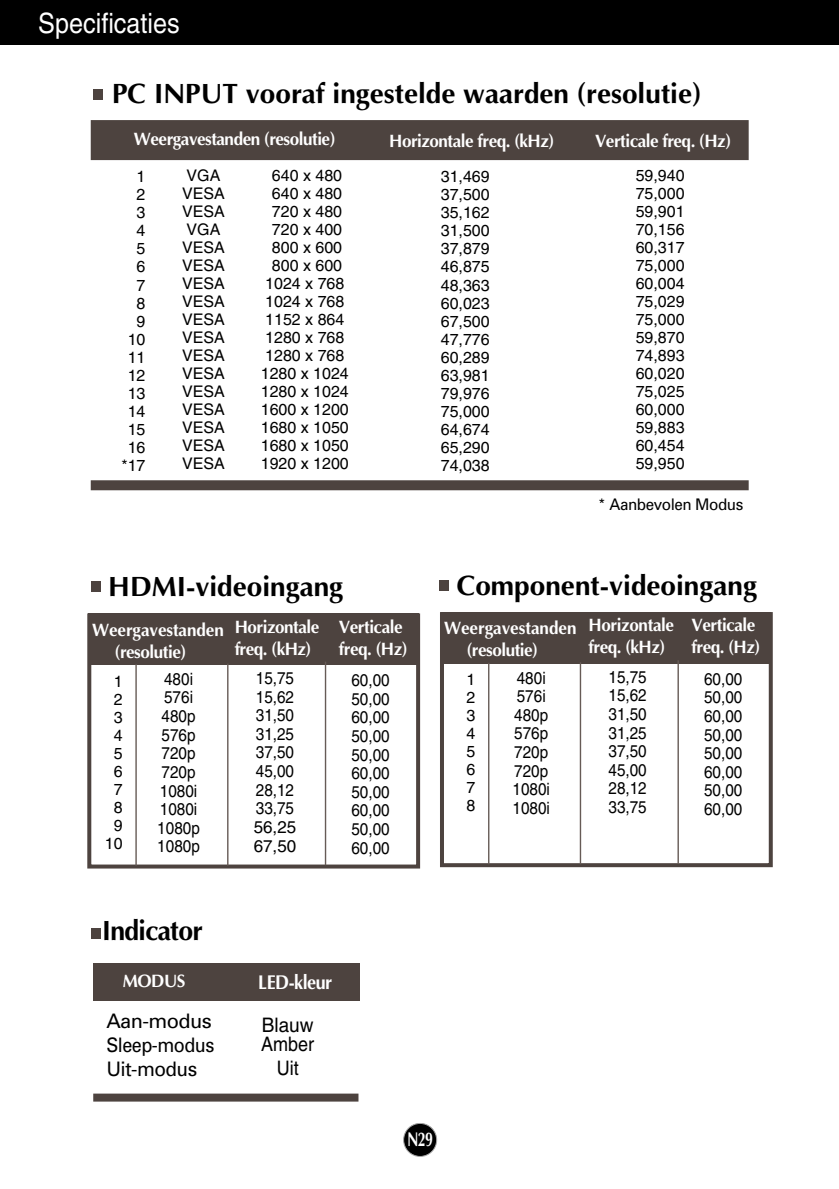
<style>
.page{position:relative;width:839px;height:1189px;background:#fff}
.page>*{position:absolute;margin:0;border:0;box-sizing:border-box;transform-origin:0 0}
.t1{font:700 28px "Optima";color:#000}
.t2{font:28px "Helvetica";color:#fff;scale:.9 1}
.t3{font:700 28px "Optima";letter-spacing:-.03em;color:#000;scale:.95 1}
.t4{font:20px/24px "Univers";letter-spacing:-.03em;color:#000}
.t5{font:20px/19px "Helvetica";color:#000;scale:.95 1}
.t6{font:700 20px "Optima";letter-spacing:-.03em;color:#fff;scale:.9 1}
.t7{font:700 20px "Optima";letter-spacing:-.03em;color:#fff;scale:.7 1}
.t8{font:20px "Helvetica";color:#000;scale:.9 1}
.t9{font:700 18px/22px "Optima";letter-spacing:-.03em;color:#fff;scale:.95 1}
.t10{font:700 18px/22px "Optima";letter-spacing:-.005em;color:#fff;scale:.95 1}
.t11{font:700 18px/22px "Optima";color:#fff;scale:.95 1}
.t12{font:17px/18.6px "Helvetica";color:#000;text-align:justify;scale:.9 1}
.t13{font:16px/18px "Helvetica";color:#000;text-align:justify}
.t14{font:16px "Univers";letter-spacing:-.03em;color:#000;scale:.95 1}
.s1{font-family:"Helvetica"}
</style>
<div class="page">
<div style="left:403px;top:1123px;width:33px;height:33px;background:#000;border-radius:50%"></div>
<div style="left:403px;top:1123px;width:34px;height:34px;border:2px solid #a5a5a5;border-radius:50%"></div>
<div style="left:93px;top:963px;width:266px;height:38px;background:#4d433f"></div>
<div style="left:93px;top:1093px;width:265px;height:8px;background:#4d433f"></div>
<div style="left:0;top:0;width:839px;height:45px;background:#000"></div>
<div style="left:87px;top:613px;width:333px;height:255px;border:4px solid #4d433f"></div>
<div style="left:89px;top:613px;width:330px;height:51px;background:#4d433f"></div>
<hr style="left:135px;top:664px;width:2px;height:201px;background:#665b56">
<hr style="left:227px;top:663px;width:1px;height:202px;background:#665b56">
<hr style="left:325px;top:661px;width:1px;height:204px;background:#665b56">
<div style="left:440px;top:612px;width:332px;height:255px;border:4px solid #4d433f"></div>
<div style="left:441px;top:612px;width:329px;height:51px;background:#4d433f"></div>
<hr style="left:488px;top:663px;width:1px;height:201px;background:#665b56">
<hr style="left:580px;top:662px;width:1px;height:202px;background:#665b56">
<hr style="left:677px;top:660px;width:2px;height:204px;background:#665b56">
<div style="left:91px;top:581px;width:9px;height:10px;background:#4d433f"></div>
<div style="left:439px;top:580px;width:10px;height:11px;background:#4d433f"></div>
<div style="left:93px;top:89px;width:9px;height:11px;background:#4d433f"></div>
<div style="left:91px;top:928px;width:9px;height:10px;background:#4d433f"></div>
<div style="left:91px;top:120px;width:657px;height:40px;background:#4d433f"></div>
<div style="left:91px;top:480px;width:657px;height:10px;background:#4d433f"></div>
<h1 class="t2" style="left:38px;top:13px;width:159px">Specificaties</h1>
<h1 class="t1" style="left:112px;top:81px;width:591px">PC INPUT vooraf ingestelde waarden (resolutie)</h1>
<p class="t9" style="left:134px;top:129px;width:213px">Weergavestanden (resolutie)</p>
<p class="t9" style="left:389px;top:131px;width:175px">Horizontale freq. (kHz)</p>
<p class="t9" style="left:595px;top:131px;width:145px">Verticale freq. (Hz)</p>
<p class="t13" style="left:121px;top:169px;width:26px;text-align:right">1<br>2<br>3<br>4<br>5<br>6<br>7<br>8<br>9<br>10<br>11<br>12<br>13<br>14<br>15<br>16 *17</p>
<p class="t13" style="left:261px;top:168px;width:90px;text-align:center">640 x 480<br>640 x 480<br>720 x 480<br>720 x 400<br>800 x 600<br>800 x 600<br>1024 x 768<br>1024 x 768<br>1152 x 864<br>1280 x 768<br>1280 x 768<br>1280 x 1024<br>1280 x 1024<br>1600 x 1200<br>1680 x 1050<br>1680 x 1050<br>1920 x 1200</p>
<p class="t13" style="left:441px;top:169px;width:50px">31,469<br>37,500<br>35,162<br>31,500<br>37,879<br>46,875<br>48,363<br>60,023<br>67,500<br>47,776<br>60,289<br>63,981<br>79,976<br>75,000<br>64,674<br>65,290<br>74,038</p>
<p class="t13" style="left:635px;top:168px;width:50px">59,940<br>75,000<br>59,901<br>70,156<br>60,317<br>75,000<br>60,004<br>75,029<br>75,000<br>59,870<br>74,893<br>60,020<br>75,025<br>60,000<br>59,883<br>60,454<br>59,950</p>
<p class="t13" style="left:182px;top:168px;width:44px;text-align:left">VGA<br>VESA<br>VESA<br>VGA<br>VESA<br>VESA<br>VESA<br>VESA<br>VESA<br>VESA<br>VESA<br>VESA<br>VESA<br>VESA<br>VESA<br>VESA<br>VESA</p>
<p class="t14" style="left:599px;top:499px;width:154px"><span class="s1">*</span> Aanbevolen Modus</p>
<h1 class="t1" style="left:108px;top:575px;width:236px">HDMI-videoingang</h1>
<p class="t10" style="left:115px;top:620px;width:116px;text-indent:-23px">Weergavestanden (resolutie)</p>
<p class="t9" style="left:235px;top:617px;width:91px">Horizontale freq. (kHz)</p>
<p class="t9" style="left:339px;top:617px;width:74px">Verticale freq. (Hz)</p>
<p class="t13" style="left:105px;top:673px;width:19px;text-align:center">1<br>2<br>3<br>4<br>5<br>6<br>7<br>8<br>9<br>10</p>
<p class="t12" style="left:157px;top:671px;width:49px;text-align:center">480i<br>576i<br>480p<br>576p<br>720p<br>720p<br>1080i<br>1080i<br>1080p<br>1080p</p>
<p class="t12" style="left:254px;top:670px;width:49px;text-align:left">15,75<br>15,62<br>31,50<br>31,25<br>37,50<br>45,00<br>28,12<br>33,75<br>56,25<br>67,50</p>
<p class="t12" style="left:351px;top:672px;width:44px">60,00<br>50,00<br>60,00<br>50,00<br>50,00<br>60,00<br>50,00<br>60,00<br>50,00<br>60,00</p>
<h1 class="t1" style="left:456px;top:574px;width:302px">Component-videoingang</h1>
<p class="t11" style="left:467px;top:619px;width:117px;text-indent:-23px">Weergavestanden (resolutie)</p>
<p class="t9" style="left:588px;top:616px;width:91px">Horizontale freq. (kHz)</p>
<p class="t9" style="left:691px;top:616px;width:74px">Verticale freq. (Hz)</p>
<p class="t13" style="left:466px;top:672px;width:10px">1<br>2<br>3<br>4<br>5<br>6<br>7<br>8</p>
<p class="t12" style="left:512px;top:670px;width:43px;text-align:left">480i<br>576i<br>480p<br>576p<br>720p<br>720p<br>1080i<br>1080i</p>
<p class="t12" style="left:608px;top:669px;width:44px">15,75<br>15,62<br>31,50<br>31,25<br>37,50<br>45,00<br>28,12<br>33,75</p>
<p class="t12" style="left:704px;top:671px;width:44px">60,00<br>50,00<br>60,00<br>50,00<br>50,00<br>60,00<br>50,00<br>60,00</p>
<h1 class="t3" style="left:102px;top:919px;width:107px">Indicator</h1>
<p class="t9" style="left:123px;top:971px;width:67px">MODUS</p>
<p class="t6" style="left:258px;top:973px;width:84px">LED-kleur</p>
<p class="t4" style="left:106px;top:1011px;width:109px">Aan-modus<br>Sleep-modus<br>Uit-modus</p>
<p class="t5" style="left:261px;top:1017px;width:57px">Blauw<br>Amber</p>
<p class="t8" style="left:277px;top:1060px;width:26px">Uit</p>
<p class="t7" style="left:407px;top:1131px;width:38px">N29</p>
</div>
